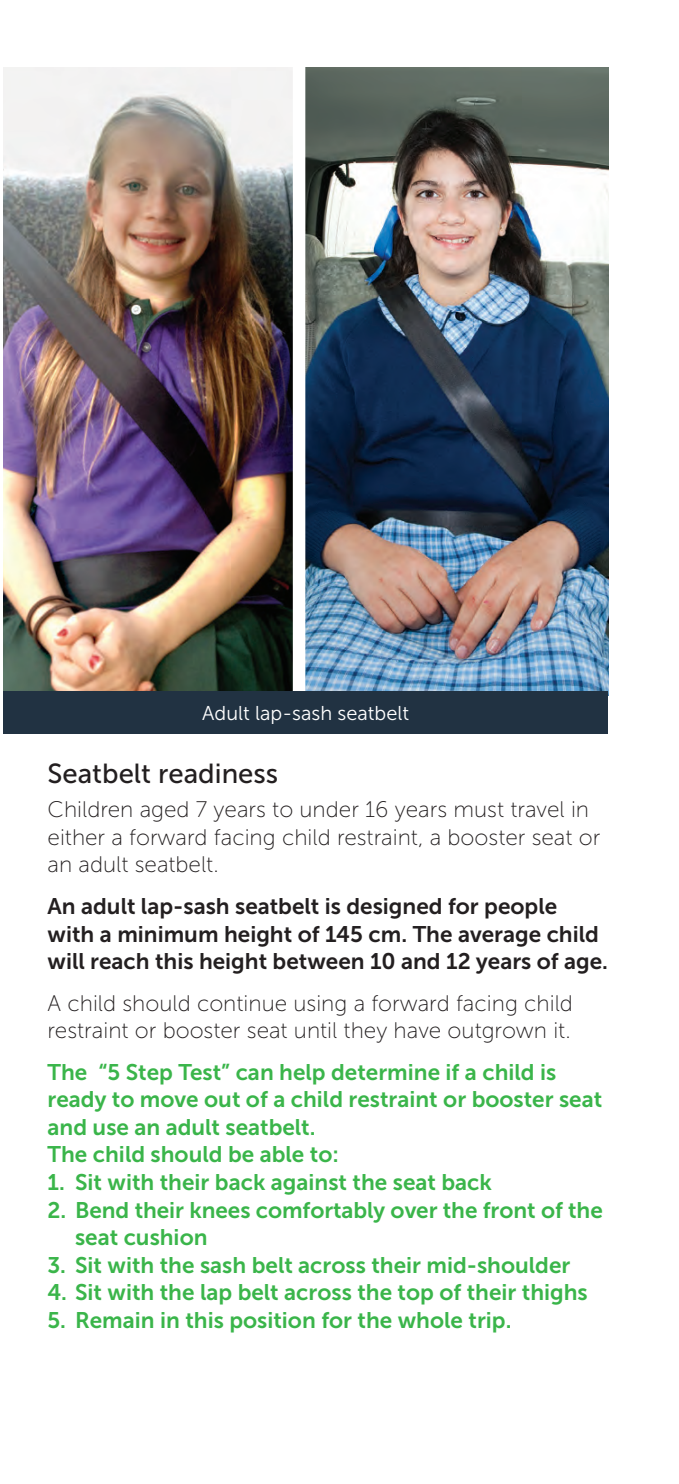
<style>
.page{position:relative;width:679px;height:1484px;background:#fff}
.page>*{position:absolute;margin:0;border:0;box-sizing:border-box;transform-origin:0 0}
.VR_Header_B{font:27.5px "Museo Sans 500";color:#231f20}
.VR_Body_Copy{font:22.5px/27.5px "Museo Sans 700";color:#3ab54a}
.VR_Body_Copy-2{font:22.5px/27.5px "Museo Sans 100";color:#231f20}
.VR_Body_Copy_Bold{font:22.5px/27.5px "Museo Sans 700";color:#231f20}
.VR_Body_Copy-3{font:20px "Museo Sans 300";color:#fff}
</style>
<div class="page">
<img style="left:3px;top:67px;width:289px;height:624px">
<img style="left:305px;top:67px;width:302px;height:624px">
<div style="left:3px;top:691px;width:604px;height:42px;background:#213242"></div>
<p class="VR_Body_Copy-3" style="left:202px;top:702px;width:208px">Adult lap-sash seatbelt</p>
<p class="VR_Header_B" style="left:48px;top:758px;width:232px">Seatbelt readiness</p>
<p class="VR_Body_Copy-2" style="left:48px;top:796px;width:554px">Children aged 7 years to under 16 years must travel in either a forward facing child restraint, a booster seat or an adult seatbelt.</p>
<p class="VR_Body_Copy_Bold" style="left:48px;top:892px;width:561px">An adult lap-sash seatbelt is designed for people with a minimum height of 145 cm. The average child will reach this height between 10 and 12 years of age.</p>
<p class="VR_Body_Copy-2" style="left:48px;top:989px;width:526px">A child should continue using a forward facing child restraint or booster seat until they have outgrown it.</p>
<p class="VR_Body_Copy" style="left:48px;top:1058px;width:555px">The “5 Step Test” can help determine if a child is ready to move out of a child restraint or booster seat and use an adult seatbelt.<br>The child should be able to:</p>
<p class="VR_Body_Copy" style="left:48px;top:1168px;width:445px">1. Sit with their back against the seat back</p>
<p class="VR_Body_Copy" style="left:75px;top:1195px;width:529px;text-indent:-27px">2. Bend their knees comfortably over the front of the seat cushion</p>
<p class="VR_Body_Copy" style="left:48px;top:1250px;width:524px">3. Sit with the sash belt across their mid-shoulder</p>
<p class="VR_Body_Copy" style="left:48px;top:1278px;width:541px">4. Sit with the lap belt across the top of their thighs</p>
<p class="VR_Body_Copy" style="left:48px;top:1305px;width:465px">5. Remain in this position for the whole trip.</p>
</div>
